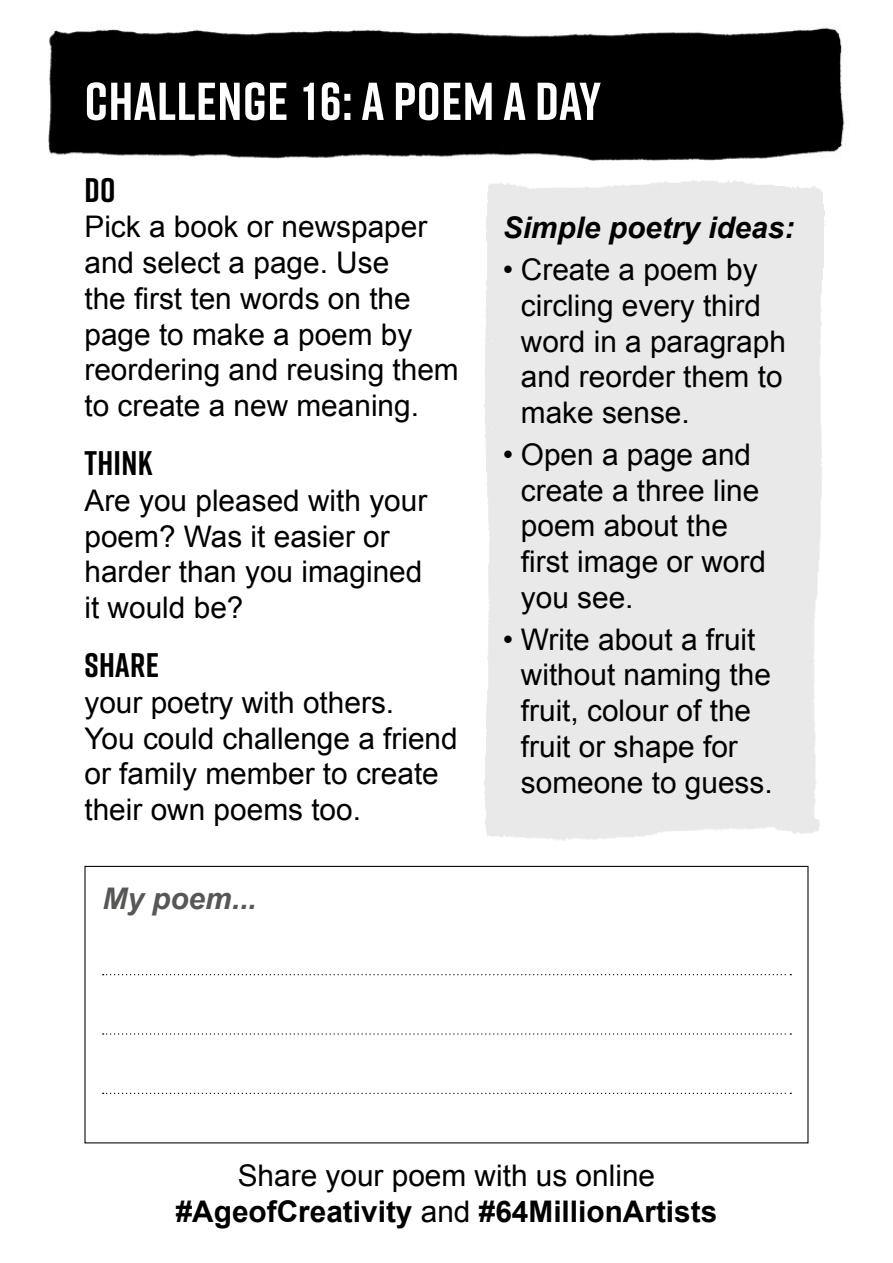
<style>
.page{position:relative;width:893px;height:1263px;background:#fff}
.page>*{position:absolute;margin:0;border:0;box-sizing:border-box;transform-origin:0 0}
.t1{font:700 53.25px "Rift";letter-spacing:.01em;color:#fff}
.t2{font:700 34.05px "Rift";letter-spacing:.01em;color:#000}
.t3{font:29.85px/35.7px "Arial";color:#000}
.t4{font:700 29.85px/35.7px "Arial";color:#000;text-align:center}
.t5{font:italic 700 29.85px "Arial";color:#000}
.t6{font:italic 700 29.85px "Arial";color:#575756}
.s1{font-family:"Bebas Neue"}
.s2{font-weight:400}
</style>
<div class="page">
<img style="left:48px;top:27px;width:797px;height:133px">
<svg style="left:103px;top:974px;width:688px;height:1px"></svg>
<svg style="left:103px;top:1033px;width:688px;height:2px"></svg>
<svg style="left:103px;top:1093px;width:688px;height:1px"></svg>
<p class="t1" style="left:84px;top:63px;width:518px">CHALLENGE <span class="s1">1</span>6: A POEM A DAY</p>
<p class="t2" style="left:84px;top:165px;width:33px">DO</p>
<p class="t3" style="left:84px;top:209px;width:376px">Pick a book or newspaper and select a page. Use<br>the first ten words on the page to make a poem by reordering and reusing them to create a new meaning.</p>
<p class="t2" style="left:84px;top:439px;width:70px">THINK</p>
<p class="t3" style="left:84px;top:483px;width:344px">Are you pleased with your poem? Was it easier or harder than you imagined it would be?</p>
<p class="t2" style="left:84px;top:641px;width:76px">SHARE</p>
<p class="t3" style="left:84px;top:685px;width:375px">your poetry with others.<br>You could challenge a friend or family member to create their own poems too.</p>
<p class="t6" style="left:103px;top:879px;width:155px">My poem...</p>
<p class="t5" style="left:503px;top:208px;width:293px">Simple poetry ideas:</p>
<p class="t3" style="left:521px;top:252px;width:266px;text-indent:-18px">• Create a poem by circling every third word in a paragraph and reorder them to make sense.</p>
<p class="t3" style="left:521px;top:437px;width:247px;text-indent:-18px">• Open a page and create a three line poem about the first image or word you see.</p>
<p class="t3" style="left:521px;top:622px;width:253px;text-indent:-18px">• Write about a fruit without naming the fruit, colour of the fruit or shape for someone to guess.</p>
<p class="t4" style="left:176px;top:1159px;width:543px"><span class="s2">Share your poem with us online </span>#AgeofCreativity <span class="s2">and</span> #64MillionArtists</p>
</div>
